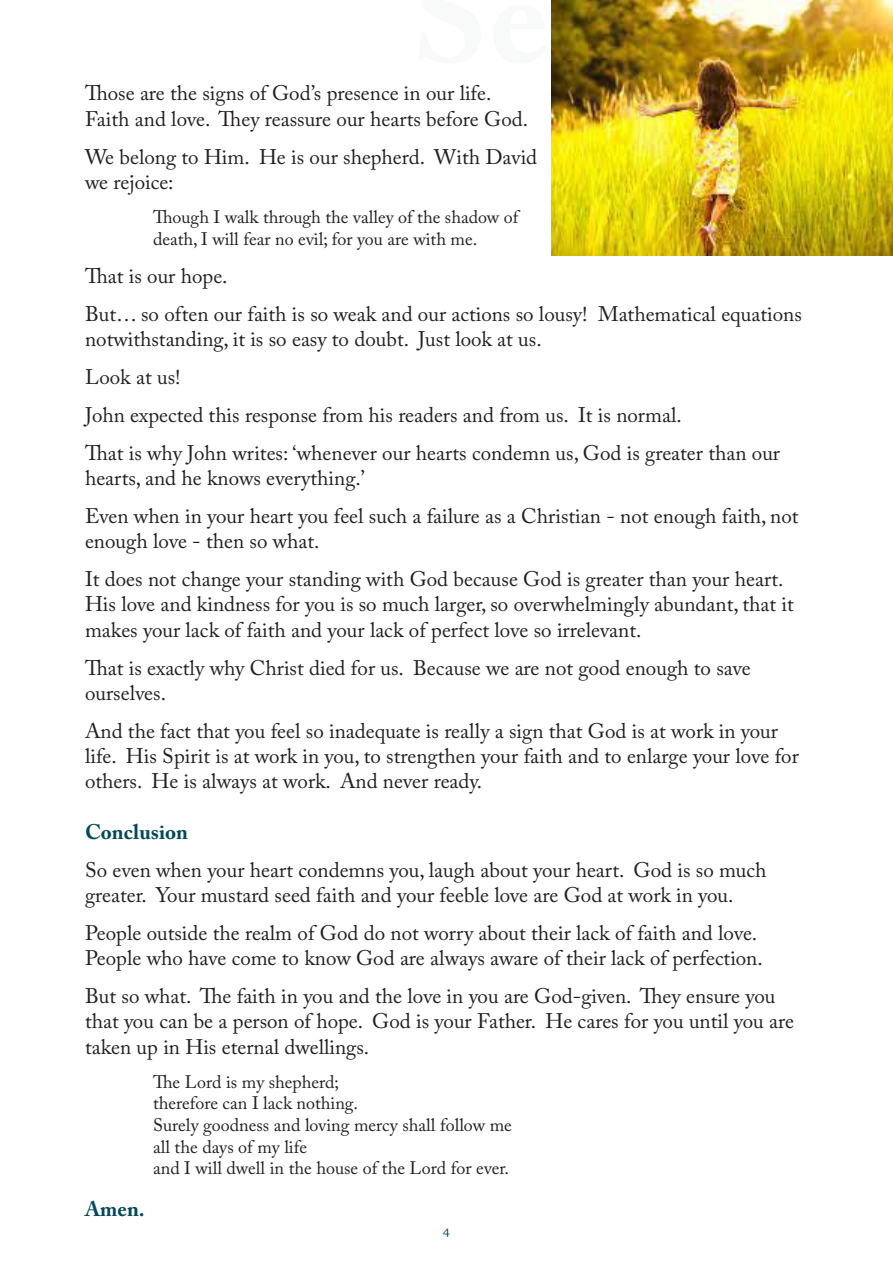
<style>
.page{position:relative;width:893px;height:1263px;background:#fff}
.page>*{position:absolute;margin:0;border:0;box-sizing:border-box;transform-origin:0 0}
.Text_2{font:21px/25.2px "Adobe Caslon Pro";color:#231f20}
.Side_title{font:700 21px "Adobe Caslon Pro";color:#034958}
.Indent{font:18px/21.6px "Adobe Caslon Pro";color:#231f20}
.t1{font:12px "Bookman Old Style";color:#034958}
</style>
<div class="page">
<img style="left:551px;top:0;width:342px;height:255px">
<p class="Text_2" style="left:85px;top:81px;width:444px">Those are the signs of God s’ presence in our life.<br>Faith and love. They reassure our hearts before God.</p>
<p class="Text_2" style="left:85px;top:144px;width:454px">We belong to Him. He is our shepherd. With David we rejoice:</p>
<p class="Indent" style="left:153px;top:206px;width:367px">Though I walk through the valley of the shadow of death I, will fear no evil; for you are with me.</p>
<p class="Text_2" style="left:85px;top:263px;width:144px">That is our hope.</p>
<p class="Text_2" style="left:85px;top:301px;width:504px">But… so often our faith is so weak and our actions so lousy! notwithstanding isit, so easy to doubt. Just look at us.</p>
<p class="Text_2" style="left:85px;top:364px;width:97px">Look at us!</p>
<p class="Text_2" style="left:85px;top:402px;width:598px">John expected this response from his readers and from us. It is normal.</p>
<p class="Text_2" style="left:85px;top:440px;width:697px">That is why John writes ‘: whenever our hearts condemn us, God is greater than our hearts, and he knows everything ‘.</p>
<p class="Text_2" style="left:85px;top:503px;width:715px">Even when in your heart you feel such a failure as a Christian - not enough faith, not enough love - then so what.</p>
<p class="Text_2" style="left:85px;top:566px;width:710px">It does not change your standing with God because God is greater than your heart.<br>His love and kindness for you is so much larger, so overwhelmingly abundant, that it makes your lack of faith and your lack of perfect love so irrelevant.</p>
<p class="Text_2" style="left:85px;top:655px;width:667px">That is exactly why Christ died for us. Because we are not good enough to save ourselves.</p>
<p class="Text_2" style="left:85px;top:718px;width:715px">And the fact that you feel so inadequate is really a sign that God is at work in your life. His Spirit is at work in you to, strengthen your faith and to enlarge your love for others. He is always at work. And never ready.</p>
<p class="Side_title" style="left:85px;top:819px;width:104px">Conclusion</p>
<p class="Text_2" style="left:85px;top:857px;width:683px">So even when your heart condemns you, laugh about your heart. God is so much greater. Your mustard seed faith and your feeble love are God at work in you.</p>
<p class="Text_2" style="left:85px;top:920px;width:679px">People outside the realm of God do not worry about their lack of faith and love.<br>People who have come to know God are always aware of their lack of perfection.</p>
<p class="Text_2" style="left:85px;top:983px;width:710px">But so what. The faith in you and the love in you are God-given. They ensure you that you can be a person of hope. God is your Father. He cares for you until you are taken up in His eternal dwellings.</p>
<p class="Indent" style="left:153px;top:1071px;width:360px">The Lord is my shepherd;<br>therefore can I lack nothing.<br>Surely goodness and loving mercy shall follow me all the days of my life<br>and I will dwell in the house of the Lord for ever.</p>
<p class="Side_title" style="left:85px;top:1197px;width:61px">Amen.</p>
<p class="Text_2" style="left:598px;top:301px;width:205px">Mathematical equations</p>
<p class="t1" style="left:443px;top:1225px;width:9px">4</p>
</div>
